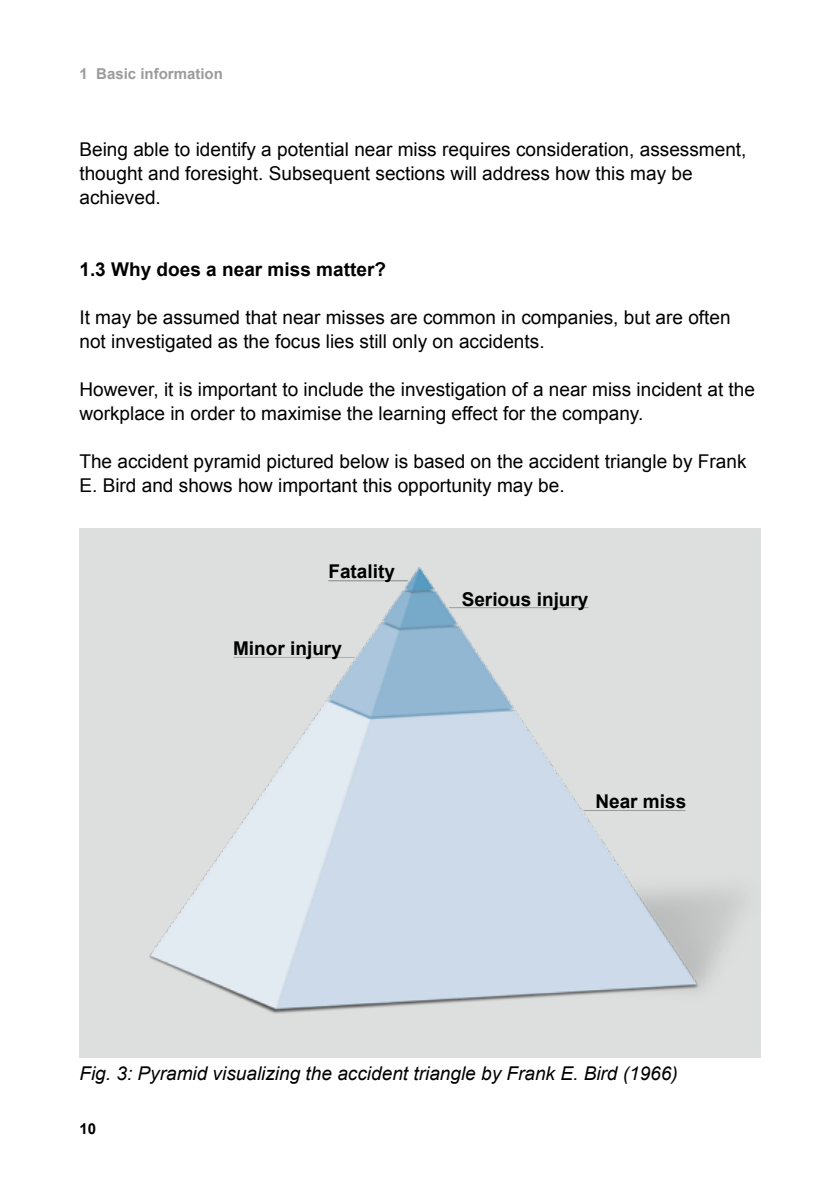
<style>
.page{position:relative;width:840px;height:1191px;background:#fff}
.page>*{position:absolute;margin:0;border:0;box-sizing:border-box;transform-origin:0 0}
.t1{font:19px/24px "Arial";color:#000}
.t2{font:700 19px "Arial";color:#000}
.t3{font:italic 19px "Arial";color:#000}
.t4{font:700 15px "Arial";color:#9c9c9d}
.t5{font:700 15px "Arial";color:#000}
</style>
<div class="page">
<div style="left:79px;top:528px;width:681px;height:529px;background:#dddede"></div>
<img style="left:149px;top:567px;width:592px;height:447px">
<hr style="left:328px;top:580px;width:79px;height:1px;background:#868786">
<hr style="left:448px;top:607px;width:140px;height:1px;background:#9a9a9a">
<hr style="left:583px;top:810px;width:102px;height:1px;background:#9a9a9a">
<hr style="left:233px;top:657px;width:121px;height:1px;background:#adaeae">
<p class="t4" style="left:79px;top:64px;width:145px">1 Basic information</p>
<p class="t1" style="left:79px;top:138px;width:668px">Being able to identify a potential near miss requires consideration, assessment, thought and foresight. Subsequent sections will address how this may be achieved.</p>
<p class="t2" style="left:79px;top:257px;width:308px">1.3 Why does a near miss matter?</p>
<p class="t1" style="left:79px;top:306px;width:652px">It may be assumed that near misses are common in companies, but are often not investigated as the focus lies still only on accidents.</p>
<p class="t1" style="left:79px;top:378px;width:676px">However, it is important to include the investigation of a near miss incident at the workplace in order to maximise the learning effect for the company.</p>
<p class="t1" style="left:79px;top:449px;width:668px">The accident pyramid pictured below is based on the accident triangle by Frank<br>E. Bird and shows how important this opportunity may be.</p>
<p class="t2" style="left:328px;top:559px;width:68px">Fatality</p>
<p class="t2" style="left:233px;top:636px;width:110px">Minor injury</p>
<p class="t2" style="left:461px;top:586px;width:128px">Serious injury</p>
<p class="t2" style="left:595px;top:789px;width:92px">Near miss</p>
<p class="t3" style="left:79px;top:1061px;width:599px">Fig. 3: Pyramid visualizing the accident triangle by Frank E. Bird (1966)</p>
<p class="t5" style="left:79px;top:1118px;width:18px">10</p>
</div>
